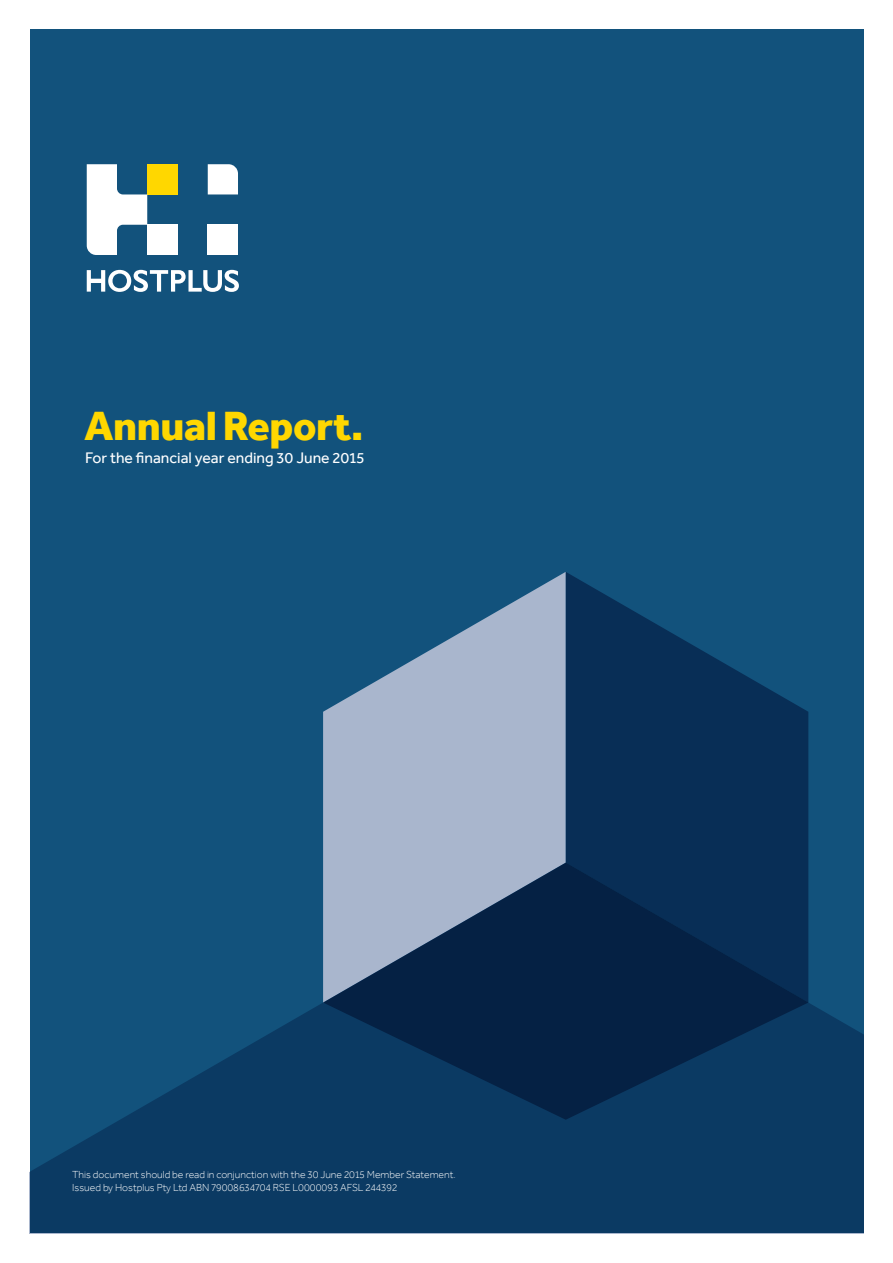
<style>
.page{position:relative;width:893px;height:1263px;background:#fff}
.page>*{position:absolute;margin:0;border:0;box-sizing:border-box;transform-origin:0 0}
.t1{font:800 42px "Effra";letter-spacing:-.01em;color:#ffd700}
.t2{font:15.75px "Effra";color:#fff}
.t3{font:300 10.5px/12.9px "Effra";color:#fff}
</style>
<div class="page">
<div style="left:30px;top:30px;width:833px;height:1203px;background:#12527c"></div>
<svg style="left:30px;top:862px;width:833px;height:371px;fill:#0b3a63"></svg>
<svg style="left:323px;top:572px;width:243px;height:290px;fill:#a9b6cd"></svg>
<svg style="left:566px;top:572px;width:242px;height:290px;fill:#082e56"></svg>
<svg style="left:323px;top:862px;width:485px;height:258px;background:#1d3c60"></svg>
<svg style="left:208px;top:164px;width:30px;height:30px"></svg>
<div style="left:208px;top:225px;width:30px;height:30px;background:#fff"></div>
<div style="left:147px;top:164px;width:30px;height:30px;background:#ffd700"></div>
<svg style="left:87px;top:164px;width:60px;height:91px"></svg>
<div style="left:147px;top:225px;width:30px;height:30px;background:#fff"></div>
<svg style="left:87px;top:270px;width:152px;height:22px"></svg>
<h1 class="t1" style="left:84px;top:400px;width:281px">Annual Report.</h1>
<h2 class="t2" style="left:85px;top:448px;width:281px">For the financial year ending 30 June 2015</h2>
<p class="t3" style="left:72px;top:1168px;width:385px">This document should be read in conjunction with the 30 June 2015 Member Statement.<br>Issued by Hostplus Pty Ltd ABN 79008634704 RSE L0000093 AFSL 244392</p>
</div>
